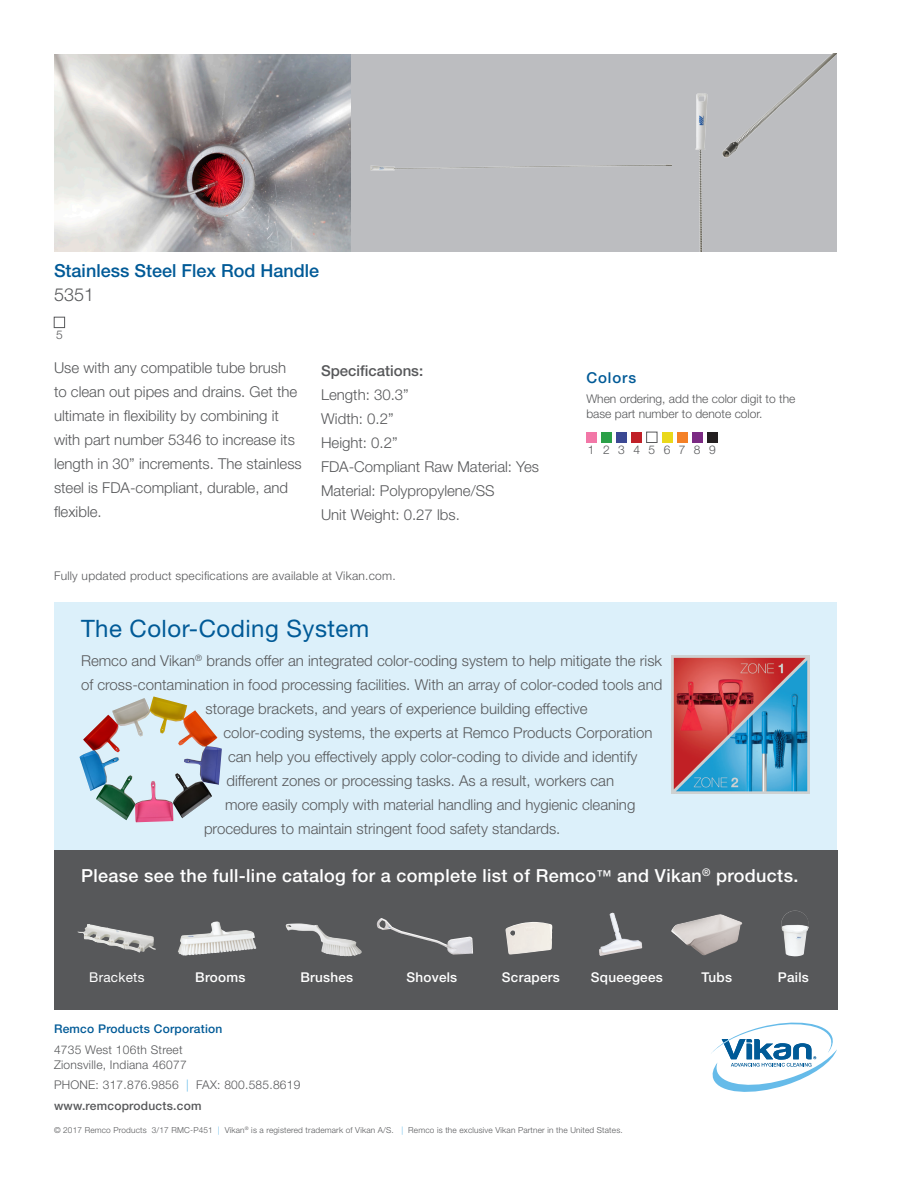
<style>
.page{position:relative;width:918px;height:1188px;background:#fff}
.page>*{position:absolute;margin:0;border:0;box-sizing:border-box;transform-origin:0 0}
.t1{font:24px "Helvetica Neue LT Std";letter-spacing:.02em;color:#005a97}
.t2{font:500 18px "Helvetica Neue LT Std";letter-spacing:.02em;color:#fff}
.t3{font:500 18px "Helvetica Neue LT Std";color:#005a97}
.t4{font:300 18px "Helvetica Neue LT Std";color:#57585a}
.t5{font:300 15px/24px "Helvetica Neue LT Std";color:#57585a}
.t6{font:500 15px "Helvetica Neue LT Std";color:#57585a}
.t7{font:500 15px "Helvetica Neue LT Std";letter-spacing:.06em;color:#005a97}
.t8{font:500 13.5px "Helvetica Neue LT Std";letter-spacing:.02em;color:#fff}
.t9{font:13.5px "Helvetica Neue LT Std";letter-spacing:.02em;color:#fff}
.t10{font:300 12px/15px "Helvetica Neue LT Std";letter-spacing:.02em;color:#57585a}
.t11{font:300 12px/15px "Helvetica Neue LT Std";color:#57585a}
.t12{font:500 12px "Helvetica Neue LT Std";letter-spacing:.02em;color:#005a97}
.t13{font:500 12px "Helvetica Neue LT Std";letter-spacing:.02em;color:#57585a}
.t14{font:300 12px "Helvetica Neue LT Std";letter-spacing:.71em;color:#57585a}
.t15{font:300 8.25px "Helvetica Neue LT Std";letter-spacing:.02em;color:#57585a}
.s1{font-size:15px}
.s2{color:#66bbe9}
</style>
<div class="page">
<div style="left:54px;top:54px;width:783px;height:197px;background:#bcbdc0"></div>
<div style="left:601px;top:432px;width:11px;height:10px;background:#2ba048"></div>
<div style="left:586px;top:432px;width:11px;height:10px;background:#f277a7"></div>
<div style="left:616px;top:432px;width:11px;height:10px;background:#3b4893"></div>
<div style="left:631px;top:432px;width:11px;height:10px;background:#c02028"></div>
<div style="left:646px;top:432px;width:11px;height:11px;background:#fff;border:1px solid #57585a"></div>
<div style="left:662px;top:432px;width:10px;height:10px;background:#ead81a"></div>
<div style="left:677px;top:432px;width:11px;height:10px;background:#f48026"></div>
<div style="left:692px;top:432px;width:11px;height:10px;background:#7b2a83"></div>
<div style="left:707px;top:432px;width:11px;height:10px;background:#231f20"></div>
<div style="left:54px;top:602px;width:783px;height:248px;background:#dcf0fa"></div>
<img style="left:672px;top:655px;width:138px;height:139px">
<img style="left:79px;top:697px;width:95px;height:125px">
<div style="left:54px;top:850px;width:784px;height:160px;background:#57585a"></div>
<img style="left:178px;top:921px;width:38px;height:35px">
<img style="left:286px;top:923px;width:76px;height:33px">
<img style="left:376px;top:918px;width:97px;height:37px">
<img style="left:505px;top:922px;width:47px;height:33px">
<img style="left:599px;top:913px;width:43px;height:43px">
<img style="left:671px;top:914px;width:72px;height:42px">
<img style="left:781px;top:911px;width:28px;height:45px">
<img style="left:77px;top:924px;width:79px;height:29px">
<svg style="left:711px;top:1023px;width:126px;height:69px"></svg>
<img style="left:370px;top:165px;width:301px;height:6px">
<img style="left:722px;top:54px;width:115px;height:104px">
<img style="left:695px;top:93px;width:13px;height:158px">
<img style="left:54px;top:54px;width:296px;height:197px">
<div style="left:54px;top:317px;width:11px;height:11px;background:#fff;border:1px solid #57585a"></div>
<p class="t3" style="left:54px;top:260px;width:267px">Stainless Steel Flex Rod Handle</p>
<p class="t4" style="left:54px;top:284px;width:42px">5351</p>
<p class="t10" style="left:56px;top:327px;width:8px">5</p>
<p class="t5" style="left:54px;top:356px;width:249px">Use with any compatible tube brush to clean out pipes and drains. Get the ultimate in flexibility by combining it with part number 5346 to increase its length in 30” increments. The stainless steel is FDA-compliant, durable, and flexible.</p>
<p class="t6" style="left:321px;top:362px;width:104px">Specifications:</p>
<p class="t5" style="left:321px;top:383px;width:89px">Length: 30.3”</p>
<p class="t5" style="left:321px;top:407px;width:74px">Width: 0.2”</p>
<p class="t5" style="left:321px;top:431px;width:78px">Height: 0.2”</p>
<p class="t5" style="left:321px;top:455px;width:220px">FDA-Compliant Raw Material: Yes</p>
<p class="t5" style="left:321px;top:479px;width:175px">Material: Polypropylene/SS</p>
<p class="t5" style="left:321px;top:503px;width:140px">Unit Weight: 0.27 lbs.</p>
<p class="t10" style="left:54px;top:568px;width:343px">Fully updated product specifications are available at Vikan.com.</p>
<p class="t7" style="left:586px;top:368px;width:51px">Colors</p>
<p class="t11" style="left:586px;top:391px;width:210px">When ordering, add the color digit to the base part number to denote color.</p>
<p class="t14" style="left:588px;top:442px;width:129px">123456789</p>
<h1 class="t1" style="left:81px;top:614px;width:290px">The Color-Coding System</h1>
<p class="t5" style="left:81px;top:648px;width:583px">Remco and Vikan<sup>®</sup> brands offer an integrated color-coding system to help mitigate the risk</p>
<p class="t5" style="left:81px;top:672px;width:583px">of cross-contamination in food processing facilities. With an array of color-coded tools and</p>
<p class="t5" style="left:206px;top:696px;width:384px">storage brackets, and years of experience building effective</p>
<p class="t5" style="left:224px;top:720px;width:430px">color-coding systems, the experts at Remco Products Corporation</p>
<p class="t5" style="left:228px;top:744px;width:411px">can help you effectively apply color-coding to divide and identify</p>
<p class="t5" style="left:226px;top:768px;width:389px">different zones or processing tasks. As a result, workers can</p>
<p class="t5" style="left:225px;top:792px;width:412px">more easily comply with material handling and hygienic cleaning</p>
<p class="t5" style="left:204px;top:816px;width:358px">procedures to maintain stringent food safety standards.</p>
<p class="t2" style="left:81px;top:865px;width:719px">Please see the full-line catalog for a complete list of Remco<span class="s1">™</span> and Vikan<sup>®</sup> products.</p>
<p class="t9" style="left:89px;top:969px;width:57px">Brackets</p>
<p class="t8" style="left:195px;top:969px;width:52px">Brooms</p>
<p class="t8" style="left:300px;top:969px;width:54px">Brushes</p>
<p class="t8" style="left:406px;top:969px;width:52px">Shovels</p>
<p class="t8" style="left:502px;top:969px;width:59px">Scrapers</p>
<p class="t8" style="left:591px;top:969px;width:73px">Squeegees</p>
<p class="t8" style="left:702px;top:969px;width:32px">Tubs</p>
<p class="t8" style="left:778px;top:969px;width:33px">Pails</p>
<p class="t12" style="left:54px;top:1022px;width:170px">Remco Products Corporation</p>
<p class="t10" style="left:54px;top:1042px;width:134px">4735 West 106th Street<br>Zionsville, Indiana 46077</p>
<p class="t10" style="left:54px;top:1077px;width:248px">PHONE: 317.876.9856 <span class="s2">|</span> FAX: 800.585.8619</p>
<p class="t13" style="left:54px;top:1098px;width:149px">www.remcoproducts.com</p>
<p class="t15" style="left:54px;top:1125px;width:570px">© 2017 Remco Products 3/17 RMC-P451 <span class="s2">|</span> Vikan<sup>®</sup> is a registered trademark of Vikan A/S. <span class="s2">|</span> Remco is the exclusive Vikan Partner in the United States.</p>
</div>
